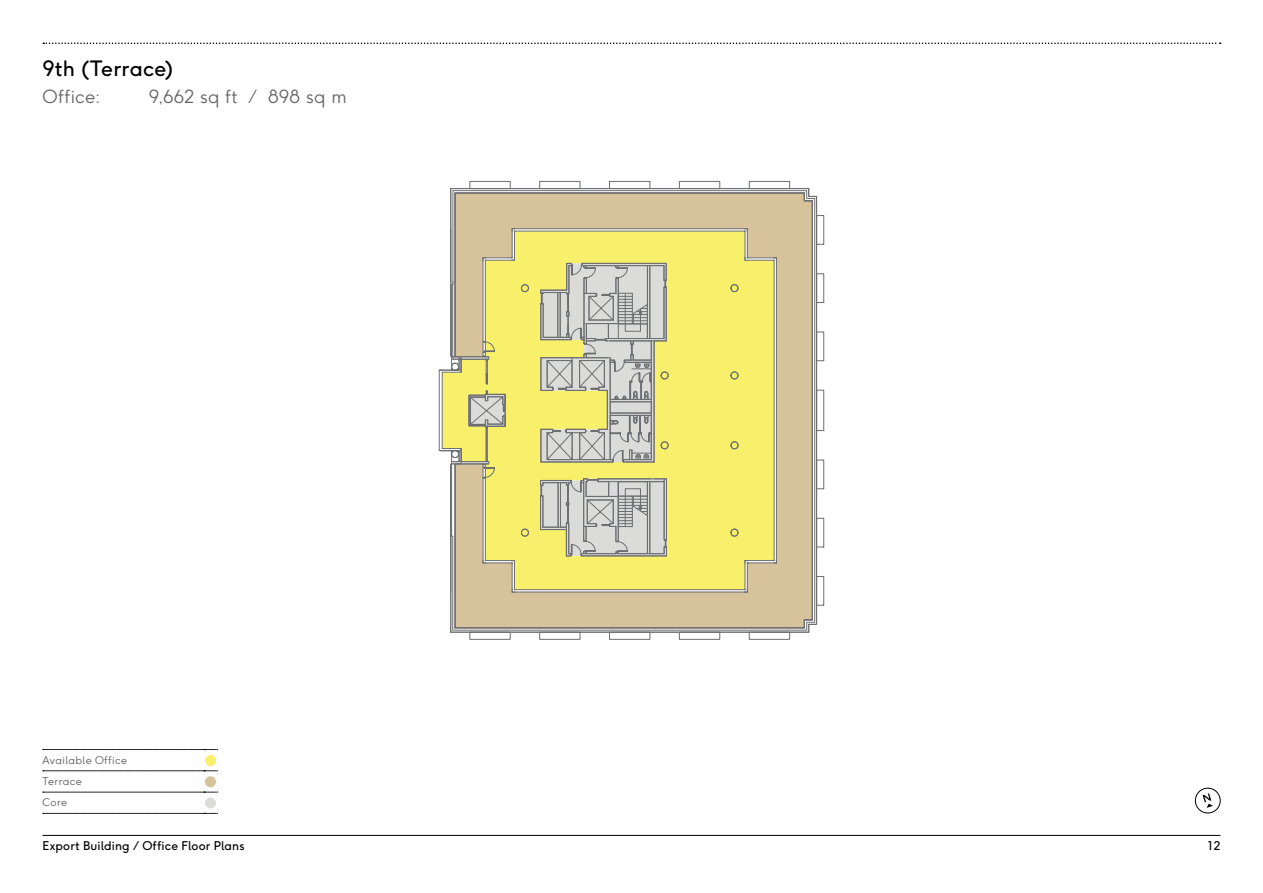
<style>
.page{position:relative;width:1263px;height:893px;background:#fff}
.page>*{position:absolute;margin:0;border:0;box-sizing:border-box;transform-origin:0 0}
.t1{font:21px "F37 Ginger";letter-spacing:.01em;color:#000}
.t2{font:300 18px "F37 Ginger";letter-spacing:.02em;color:#646468}
.t3{font:12px "F37 Ginger";letter-spacing:.015em;color:#000}
.t4{font:300 10.5px/21.3px "F37 Ginger";letter-spacing:.04em;color:#58595b}
</style>
<div class="page">
<svg style="left:1202px;top:793px;width:11px;height:15px"></svg>
<div style="left:1195px;top:788px;width:25px;height:25px;border:1px solid #000;border-radius:50%"></div>
<hr style="left:43px;top:835px;width:1177px;height:1px;background:#000">
<svg style="left:43px;top:43px;width:1178px;height:1px"></svg>
<svg style="left:43px;top:749px;width:175px;height:1px"></svg>
<svg style="left:43px;top:771px;width:175px;height:1px"></svg>
<svg style="left:43px;top:792px;width:175px;height:1px"></svg>
<svg style="left:43px;top:813px;width:175px;height:1px"></svg>
<div style="left:205px;top:755px;width:11px;height:11px;background:#f8ef6a;border-radius:50%"></div>
<div style="left:205px;top:776px;width:11px;height:11px;background:#d6c29b;border-radius:50%"></div>
<div style="left:205px;top:797px;width:11px;height:11px;background:#dbdcda;border-radius:50%"></div>
<svg style="left:515px;top:194px;width:297px;height:434px"></svg>
<svg style="left:731px;top:284px;width:7px;height:8px"></svg>
<svg style="left:731px;top:372px;width:7px;height:7px"></svg>
<svg style="left:731px;top:441px;width:7px;height:8px"></svg>
<svg style="left:731px;top:529px;width:7px;height:7px"></svg>
<svg style="left:521px;top:529px;width:8px;height:7px"></svg>
<svg style="left:521px;top:284px;width:8px;height:8px"></svg>
<hr style="left:541px;top:462px;width:72px;height:1px;background:#6d6e71">
<hr style="left:623px;top:462px;width:31px;height:1px;background:#6d6e71">
<hr style="left:514px;top:231px;width:231px;height:1px;background:#6d6e71">
<hr style="left:512px;top:228px;width:235px;height:1px;background:#6d6e71">
<hr style="left:514px;top:589px;width:231px;height:1px;background:#6d6e71">
<hr style="left:512px;top:592px;width:232px;height:1px;background:#6d6e71">
<hr style="left:776px;top:258px;width:1px;height:305px;background:#6d6e71">
<hr style="left:774px;top:260px;width:1px;height:301px;background:#6d6e71">
<svg style="left:744px;top:228px;width:33px;height:33px"></svg>
<svg style="left:744px;top:560px;width:33px;height:33px"></svg>
<hr style="left:455px;top:193px;width:349px;height:1px;background:#6d6e71">
<hr style="left:451px;top:188px;width:358px;height:1px;background:#6d6e71">
<hr style="left:816px;top:196px;width:1px;height:428px;background:#6d6e71">
<hr style="left:812px;top:201px;width:1px;height:419px;background:#6d6e71">
<svg style="left:804px;top:189px;width:12px;height:13px"></svg>
<hr style="left:455px;top:628px;width:349px;height:1px;background:#6d6e71">
<hr style="left:451px;top:632px;width:358px;height:1px;background:#6d6e71">
<svg style="left:804px;top:620px;width:12px;height:12px"></svg>
<div style="left:470px;top:181px;width:40px;height:8px;border:1px solid #6d6e71"></div>
<div style="left:539px;top:181px;width:41px;height:8px;border:1px solid #6d6e71"></div>
<div style="left:609px;top:181px;width:41px;height:8px;border:1px solid #6d6e71"></div>
<div style="left:679px;top:181px;width:41px;height:8px;border:1px solid #6d6e71"></div>
<div style="left:749px;top:181px;width:41px;height:8px;border:1px solid #6d6e71"></div>
<div style="left:470px;top:632px;width:40px;height:7px;border:1px solid #6d6e71"></div>
<div style="left:539px;top:632px;width:41px;height:7px;border:1px solid #6d6e71"></div>
<div style="left:609px;top:632px;width:41px;height:7px;border:1px solid #6d6e71"></div>
<div style="left:679px;top:632px;width:41px;height:7px;border:1px solid #6d6e71"></div>
<div style="left:749px;top:632px;width:41px;height:7px;border:1px solid #6d6e71"></div>
<div style="left:816px;top:576px;width:8px;height:29px;border:1px solid #6d6e71"></div>
<div style="left:816px;top:518px;width:8px;height:29px;border:1px solid #6d6e71"></div>
<div style="left:816px;top:460px;width:8px;height:29px;border:1px solid #6d6e71"></div>
<div style="left:816px;top:390px;width:8px;height:41px;border:1px solid #6d6e71"></div>
<div style="left:816px;top:332px;width:8px;height:29px;border:1px solid #6d6e71"></div>
<div style="left:816px;top:274px;width:8px;height:29px;border:1px solid #6d6e71"></div>
<div style="left:816px;top:215px;width:8px;height:29px;border:1px solid #6d6e71"></div>
<svg style="left:439px;top:188px;width:76px;height:444px"></svg>
<svg style="left:540px;top:479px;width:127px;height:78px"></svg>
<svg style="left:540px;top:263px;width:128px;height:199px"></svg>
<h1 class="t1" style="left:43px;top:59px;width:132px">9th (Terrace)</h1>
<h2 class="t2" style="left:43px;top:89px;width:59px">Office:</h2>
<h2 class="t2" style="left:149px;top:89px;width:199px">9,662 sq ft / 898 sq m</h2>
<p class="t4" style="left:43px;top:750px;width:86px">Available Office<br>Terrace<br>Core</p>
<p class="t3" style="left:43px;top:841px;width:204px">Export Building / Office Floor Plans</p>
<p class="t3" style="left:1208px;top:841px;width:14px">12</p>
</div>
